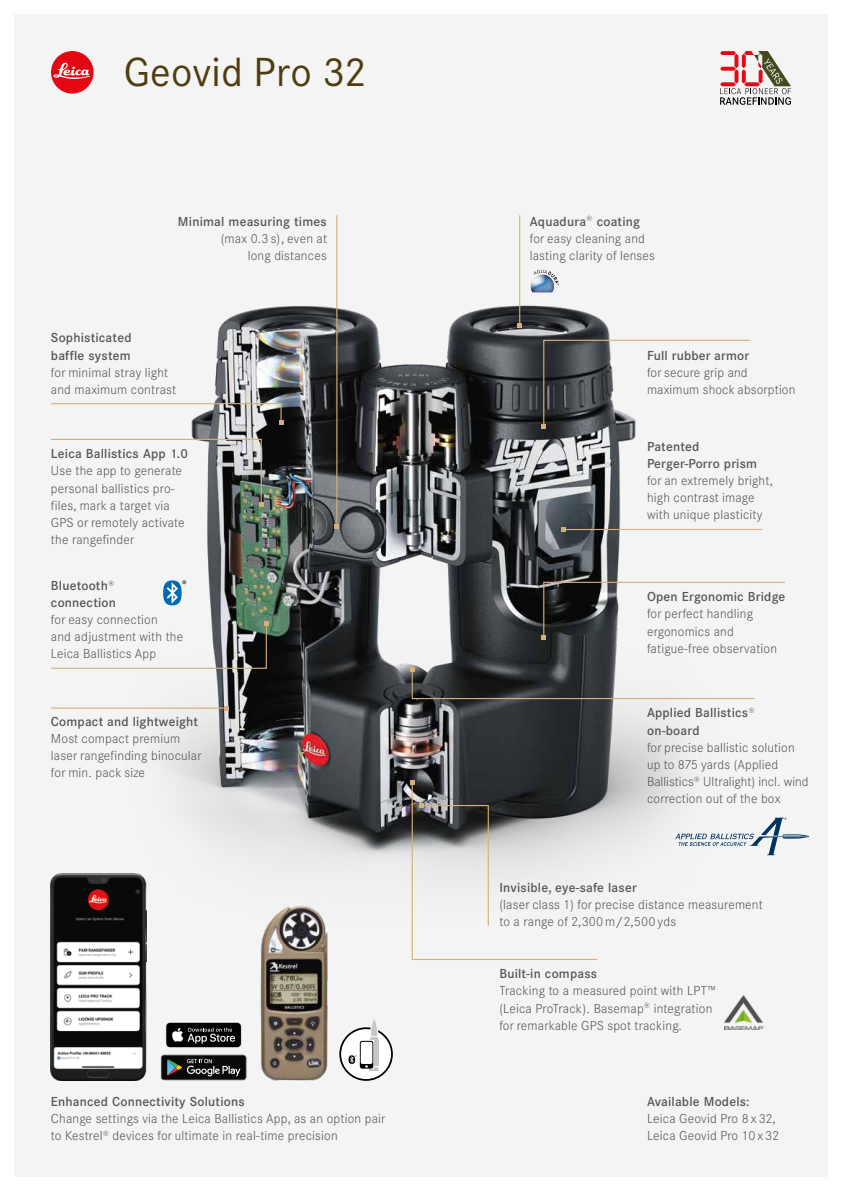
<style>
.page{position:relative;width:842px;height:1191px;background:#fff}
.page>*{position:absolute;margin:0;border:0;box-sizing:border-box;transform-origin:0 0}
.t1{font:39.9px "Corporate SBQ";letter-spacing:.01em;color:#4f3c0f}
.t2{font:300 12.8px/17.1px "Corporate SBQ";letter-spacing:.015em;color:#575756}
.t3{font:500 12.8px/17.1px "Corporate SBQ";letter-spacing:.015em;color:#575756}
.s1{font-weight:500}
</style>
<div class="page">
<div style="left:14px;top:14px;width:814px;height:1162px;background:#f4f4f4"></div>
<img style="left:725px;top:996px;width:39px;height:33px">
<img style="left:50px;top:218px;width:760px;height:718px">
<hr style="left:336px;top:215px;width:1px;height:311px;background:#d5b079">
<svg style="left:335px;top:524px;width:4px;height:4px"></svg>
<hr style="left:519px;top:215px;width:1px;height:110px;background:#d5b079">
<svg style="left:517px;top:323px;width:5px;height:4px"></svg>
<hr style="left:563px;top:529px;width:199px;height:1px;background:#d5b079">
<svg style="left:561px;top:527px;width:5px;height:5px"></svg>
<svg style="left:541px;top:581px;width:245px;height:58px"></svg>
<hr style="left:51px;top:707px;width:175px;height:1px;background:#d5b079">
<svg style="left:224px;top:706px;width:4px;height:4px"></svg>
<img style="left:530px;top:274px;width:24px;height:18px">
<svg style="left:534px;top:270px;width:25px;height:15px"></svg>
<svg style="left:50px;top:438px;width:213px;height:68px"></svg>
<svg style="left:50px;top:621px;width:219px;height:48px"></svg>
<svg style="left:163px;top:580px;width:23px;height:25px"></svg>
<svg style="left:541px;top:339px;width:210px;height:90px"></svg>
<svg style="left:410px;top:667px;width:346px;height:32px"></svg>
<img style="left:245px;top:905px;width:100px;height:175px">
<svg style="left:161px;top:1054px;width:85px;height:26px;background:#333534"></svg>
<svg style="left:166px;top:1022px;width:75px;height:25px;background:#313131"></svg>
<svg style="left:339px;top:1019px;width:54px;height:61px"></svg>
<svg style="left:50px;top:402px;width:233px;height:23px"></svg>
<svg style="left:675px;top:817px;width:134px;height:38px"></svg>
<svg style="left:410px;top:780px;width:188px;height:180px"></svg>
<img style="left:51px;top:874px;width:96px;height:206px">
<div style="left:51px;top:51px;width:43px;height:43px;background:#e30613;border-radius:50%"></div>
<svg style="left:53px;top:63px;width:37px;height:16px"></svg>
<svg style="left:720px;top:51px;width:71px;height:54px"></svg>
<h1 class="t1" style="left:124px;top:49px;width:245px">Geovid Pro 32</h1>
<p class="t3" style="left:178px;top:213px;width:150px">Minimal measuring times</p>
<p class="t2" style="left:221px;top:230px;width:108px;text-align:right">(max 0.3 s), even at long distances</p>
<p class="t3" style="left:51px;top:329px;width:82px">Sophisticated baffle system</p>
<p class="t2" style="left:51px;top:364px;width:127px">for minimal stray light and maximum contrast</p>
<p class="t3" style="left:51px;top:445px;width:138px">Leica Ballistics App 1.0</p>
<p class="t2" style="left:51px;top:462px;width:135px">Use the app to generate personal ballistics pro&shy;files, mark a target via<br>GPS or remotely activate the rangefinder</p>
<p class="t3" style="left:51px;top:577px;width:67px">Bluetooth<sup>® </sup>connection</p>
<p class="t2" style="left:51px;top:611px;width:134px">for easy connection<br>and adjustment with the<br>Leica Ballistics App</p>
<p class="t3" style="left:51px;top:713px;width:149px">Compact and lightweight</p>
<p class="t2" style="left:51px;top:730px;width:152px">Most compact premium laser rangefinding binocular for min. pack size</p>
<p class="t3" style="left:51px;top:1093px;width:195px">Enhanced Connectivity Solutions</p>
<p class="t2" style="left:51px;top:1110px;width:336px">Change settings via the Leica Ballistics App, as an option pair to Kestrel<sup>®</sup> devices for ultimate in real-time precision</p>
<p class="t2" style="left:530px;top:213px;width:127px"><span class="s1">Aquadura</span><sup>®</sup> <span class="s1">coating </span>for easy cleaning and lasting clarity of lenses</p>
<p class="t3" style="left:647px;top:347px;width:104px">Full rubber armor</p>
<p class="t2" style="left:647px;top:364px;width:150px">for secure grip and maximum shock absorption</p>
<p class="t3" style="left:647px;top:438px;width:112px">Patented<br>Perger-Porro prism</p>
<p class="t2" style="left:647px;top:472px;width:127px">for an extremely bright, high contrast image with unique plasticity</p>
<p class="t3" style="left:647px;top:588px;width:140px">Open Ergonomic Bridge</p>
<p class="t2" style="left:647px;top:605px;width:132px">for perfect handling ergonomics and fatigue-free observation</p>
<p class="t3" style="left:647px;top:704px;width:109px">Applied Ballistics<sup>® </sup>on-board</p>
<p class="t2" style="left:647px;top:738px;width:163px">for precise ballistic solution up to 875 yards (Applied<br>Ballistics<sup>®</sup> Ultralight) incl. wind correction out of the box</p>
<p class="t3" style="left:499px;top:878px;width:139px">Invisible, eye-safe laser</p>
<p class="t2" style="left:499px;top:895px;width:265px">(laser class 1) for precise distance measurement to a range of 2,300m/2,500 yds</p>
<p class="t3" style="left:499px;top:965px;width:99px">Built-in compass</p>
<p class="t2" style="left:499px;top:982px;width:218px">Tracking to a measured point with LPT™ (Leica ProTrack). Basemap<sup>®</sup> integration for remarkable GPS spot tracking.</p>
<p class="t3" style="left:647px;top:1093px;width:104px">Available Models:</p>
<p class="t2" style="left:647px;top:1110px;width:134px">Leica Geovid Pro 8 x 32,<br>Leica Geovid Pro 10 x 32</p>
</div>
